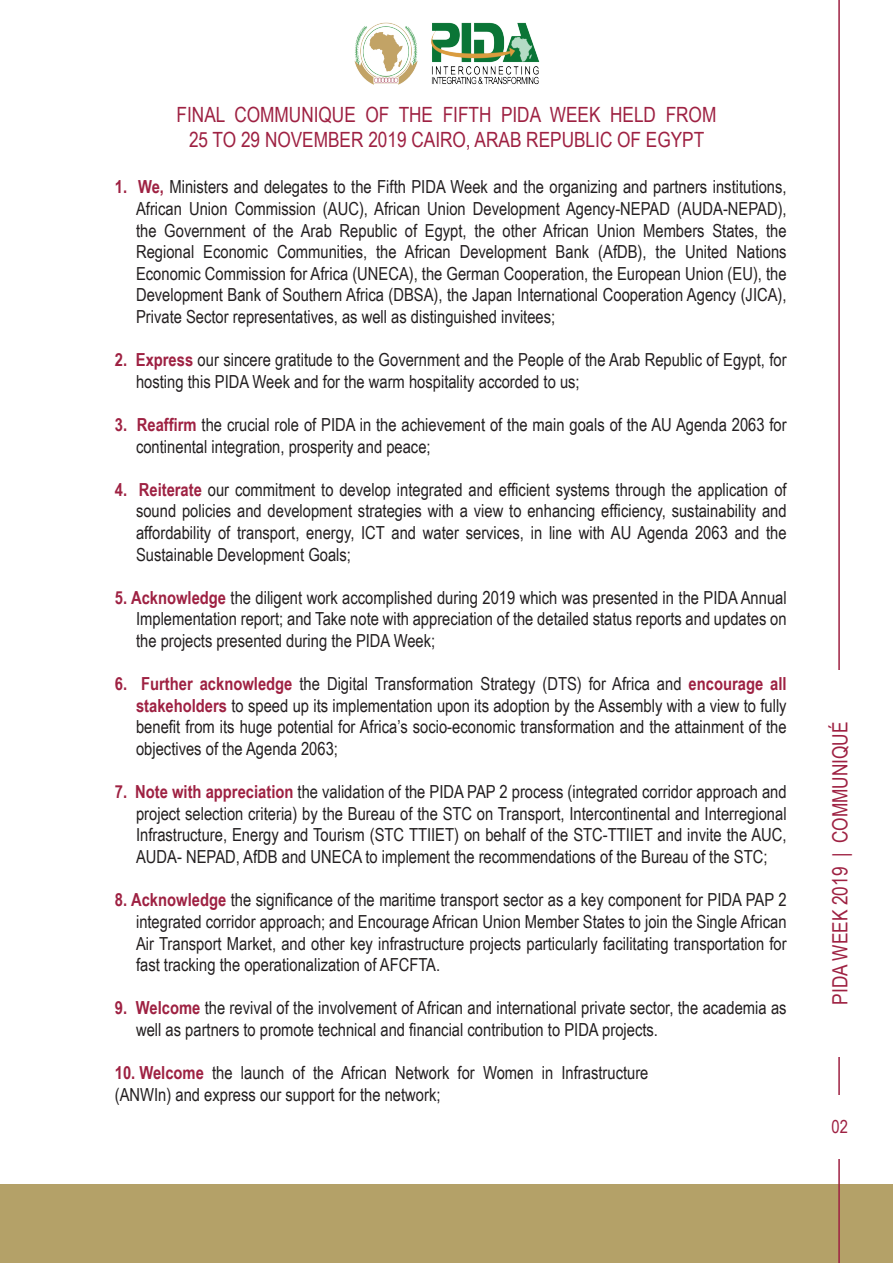
<style>
.page{position:relative;width:893px;height:1263px;background:#fff}
.page>*{position:absolute;margin:0;border:0;box-sizing:border-box;transform-origin:0 0}
.t1{font:21px "Arial Narrow";color:#9e2142}
.t2{font:18px/21.6px "Arial Narrow";color:#231f20;text-align:justify}
.t3{font:18px "Arial Narrow";color:#9e2142}
.s1{font-weight:700;color:#9e2142}
</style>
<div class="page">
<div style="left:0;top:1184px;width:893px;height:79px;background:#b4a168"></div>
<hr style="left:838px;top:0;width:2px;height:1263px;background:#9e2142">
<div style="left:823px;top:670px;width:34px;height:387px;background:#fff"></div>
<img style="left:354px;top:22px;width:186px;height:63px">
<div style="left:808px;top:1095px;width:64px;height:64px;background:#fff"></div>
<p class="t1" style="left:177px;top:99px;width:541px">FINAL COMMUNIQUE OF THE FIFTH PIDA WEEK HELD FROM</p>
<p class="t1" style="left:189px;top:124px;width:517px">25 TO 29 NOVEMBER 2019 CAIRO, ARAB REPUBLIC OF EGYPT</p>
<p class="t2" style="left:136px;top:176px;width:652px;text-indent:-21px"><span class="s1">1. We,</span> Ministers and delegates to the Fifth PIDA Week and the organizing and partners institutions, African Union Commission (AUC), African Union Development Agency-NEPAD (AUDA-NEPAD), the Government of the Arab Republic of Egypt, the other African Union Members States, the Regional Economic Communities, the African Development Bank (AfDB), the United Nations Economic Commission for Africa (UNECA), the German Cooperation, the European Union (EU), the Development Bank of Southern Africa (DBSA), the Japan International Cooperation Agency (JICA), Private Sector representatives, as well as distinguished invitees;</p>
<p class="t2" style="left:136px;top:348px;width:652px;text-indent:-21px"><span class="s1">2. Express</span> our sincere gratitude to the Government and the People of the Arab Republic of Egypt, for hosting this PIDA Week and for the warm hospitality accorded to us;</p>
<p class="t2" style="left:136px;top:413px;width:652px;text-indent:-21px"><span class="s1">3. Reaffirm</span> the crucial role of PIDA in the achievement of the main goals of the AU Agenda 2063 for continental integration, prosperity and peace;</p>
<p class="t2" style="left:136px;top:478px;width:652px;text-indent:-21px"><span class="s1">4. Reiterate</span> our commitment to develop integrated and efficient systems through the application of sound policies and development strategies with a view to enhancing efficiency, sustainability and affordability of transport, energy, ICT and water services, in line with AU Agenda 2063 and the Sustainable Development Goals;</p>
<p class="t2" style="left:136px;top:586px;width:652px;text-indent:-21px"><span class="s1">5. Acknowledge</span> the diligent work accomplished during 2019 which was presented in the PIDA Annual Implementation report; and Take note with appreciation of the detailed status reports and updates on the projects presented during the PIDA Week;</p>
<p class="t2" style="left:136px;top:672px;width:652px;text-indent:-21px"><span class="s1">6. Further acknowledge</span> the Digital Transformation Strategy (DTS) for Africa and <span class="s1">encourage all stakeholders</span> to speed up its implementation upon its adoption by the Assembly with a view to fully benefit from its huge potential for Africa’s socio-economic transformation and the attainment of the objectives of the Agenda 2063;</p>
<p class="t2" style="left:136px;top:780px;width:652px;text-indent:-21px"><span class="s1">7. Note with appreciation</span> the validation of the PIDA PAP 2 process (integrated corridor approach and project selection criteria) by the Bureau of the STC on Transport, Intercontinental and Interregional Infrastructure, Energy and Tourism (STC TTIIET) on behalf of the STC-TTIIET and invite the AUC, AUDA- NEPAD, AfDB and UNECA to implement the recommendations of the Bureau of the STC;</p>
<p class="t2" style="left:136px;top:888px;width:652px;text-indent:-21px"><span class="s1">8. Acknowledge</span> the significance of the maritime transport sector as a key component for PIDA PAP 2 integrated corridor approach; and Encourage African Union Member States to join the Single African Air Transport Market, and other key infrastructure projects particularly facilitating transportation for fast tracking the operationalization of AFCFTA.</p>
<p class="t2" style="left:136px;top:996px;width:652px;text-indent:-21px"><span class="s1">9. Welcome</span> the revival of the involvement of African and international private sector, the academia as well as partners to promote technical and financial contribution to PIDA projects.</p>
<p class="t2" style="left:115px;top:1061px;width:535px"><span class="s1">10. Welcome</span> the launch of the African Network for Women in Infrastructure</p>
<p class="t2" style="left:115px;top:1083px;width:327px">(ANWIn) and express our support for the network;</p>
<p class="t1" style="left:825px;top:1005px;width:284px;rotate:-90deg">PIDA WEEK 2019 | COMMUNIQUÉ</p>
<p class="t3" style="left:832px;top:1114px;width:18px">02</p>
</div>
